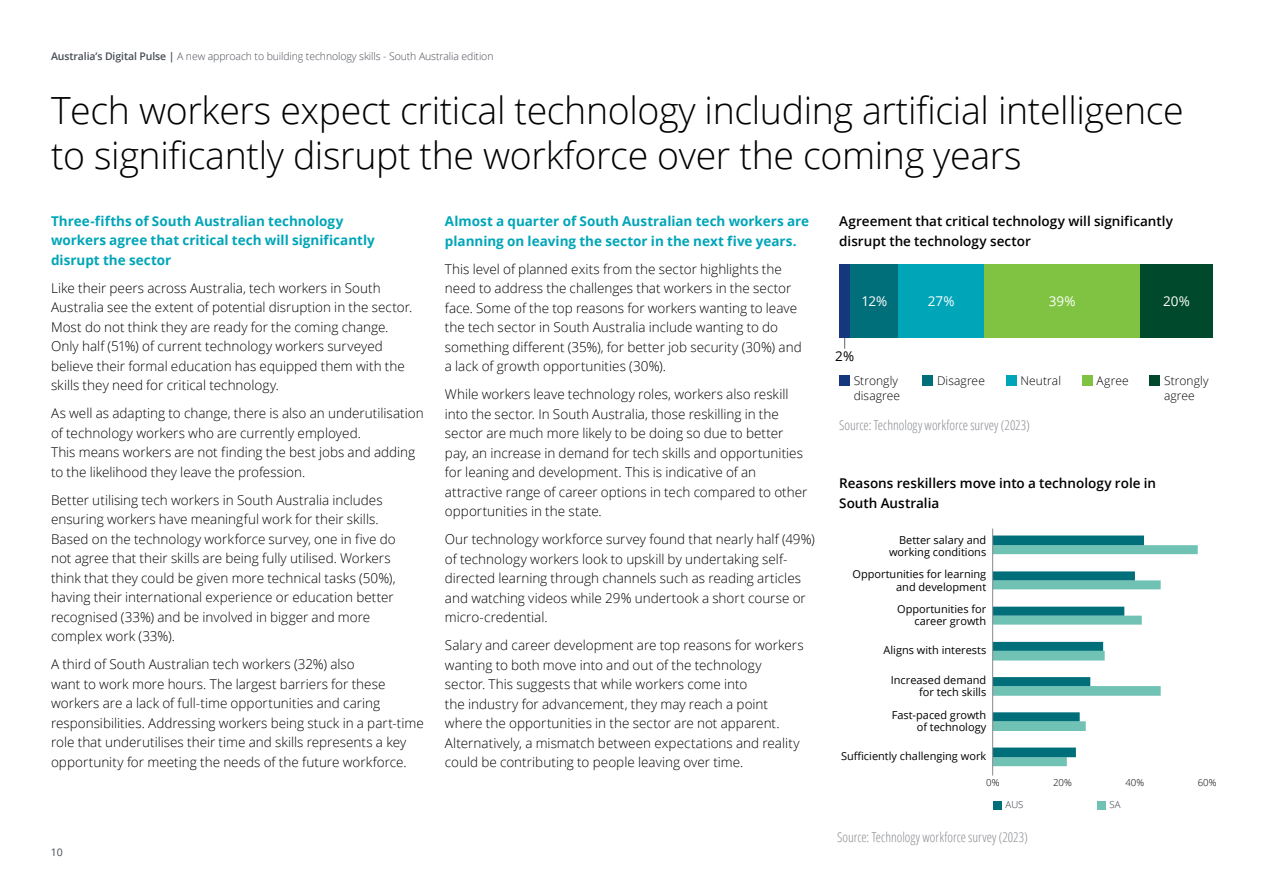
<style>
.page{position:relative;width:1263px;height:893px;background:#fff}
.page>*{position:absolute;margin:0;border:0;box-sizing:border-box;transform-origin:0 0}
.Story_heading_light__30_36pt{font:300 37.5px/45px "Open Sans";letter-spacing:-.01em;color:#000}
.Body_copy__8_5_12pt{font:300 13.5px/19.5px "Open Sans";color:#000}
.Subhead_A__8_5_12pt{font:700 13.5px/19.5px "Open Sans";color:#00a5b8}
.Subhead_B__8_5_12pt{font:600 13.5px/19.5px "Open Sans";color:#000}
.Subhead_B__8_5_12pt-2{font:300 condensed 13.5px "Open Sans";color:#878a8f}
.Body_copy__8_5_12pt-2{font:13.5px "Open Sans";letter-spacing:-.005em;color:#fff}
.Body_copy__8_5_12pt-3{font:13.5px "Open Sans";color:#000}
.Subhead_A__8_5_12pt-2{font:300 12px/15px "Open Sans";letter-spacing:.005em;color:#000}
.t1{font:10.95px/12.3px "Open Sans";color:#000;text-align:right}
.t2{font:300 10.5px "Open Sans";letter-spacing:-.01em;color:#474c55}
.t3{font:10.5px "Open Sans";color:#474c55}
.t4{font:300 9.6px "Open Sans";color:#000}
.t5{font:300 9.6px "Open Sans";color:#343741}
.s1{font-weight:600}
</style>
<div class="page">
<div style="left:993px;top:801px;width:9px;height:9px;background:#006f79"></div>
<div style="left:1097px;top:801px;width:9px;height:9px;background:#6fc2b4"></div>
<svg style="left:993px;top:545px;width:205px;height:221px"></svg>
<svg style="left:993px;top:535px;width:151px;height:222px"></svg>
<hr style="left:992px;top:528px;width:1px;height:247px;background:#878a8f">
<div style="left:839px;top:375px;width:10px;height:11px;background:#14377d"></div>
<div style="left:922px;top:375px;width:11px;height:11px;background:#006f79"></div>
<div style="left:1006px;top:375px;width:10px;height:11px;background:#00a5b8"></div>
<div style="left:1082px;top:375px;width:10px;height:11px;background:#80c342"></div>
<div style="left:1149px;top:375px;width:11px;height:11px;background:#00492c"></div>
<div style="left:839px;top:264px;width:11px;height:74px;background:#14377d"></div>
<div style="left:850px;top:264px;width:48px;height:74px;background:#006f79"></div>
<div style="left:898px;top:264px;width:86px;height:74px;background:#00a5b8"></div>
<div style="left:984px;top:264px;width:156px;height:74px;background:#80c342"></div>
<div style="left:1140px;top:264px;width:72px;height:74px;background:#00492c"></div>
<p class="t2" style="left:51px;top:49px;width:444px"><span class="s1">Australia’s Digital Pulse |</span> A new approach to building technology skills - South Australia edition</p>
<p class="Story_heading_light__30_36pt" style="left:51px;top:87px;width:1134px">Tech workers expect critical technology including artificial intelligence to significantly disrupt the workforce over the coming years</p>
<p class="Subhead_A__8_5_12pt" style="left:51px;top:211px;width:325px">Three-fifths of South Australian technology workers agree that critical tech will significantly disrupt the sector</p>
<p class="Body_copy__8_5_12pt" style="left:51px;top:278px;width:363px">Like their peers across Australia, tech workers in South Australia see the extent of potential disruption in the sector.<br>Most do not think they are ready for the coming change.<br>Only half (51%) of current technology workers surveyed believe their formal education has equipped them with the skills they need for critical technology.</p>
<p class="Body_copy__8_5_12pt" style="left:51px;top:403px;width:374px">As well as adapting to change, there is also an underutilisation of technology workers who are currently employed.<br>This means workers are not finding the best jobs and adding to the likelihood they leave the profession.</p>
<p class="Body_copy__8_5_12pt" style="left:51px;top:490px;width:346px">Better utilising tech workers in South Australia includes ensuring workers have meaningful work for their skills.<br>Based on the technology workforce survey, one in five do not agree that their skills are being fully utilised. Workers think that they could be given more technical tasks (50%), having their international experience or education better recognised (33%) and be involved in bigger and more complex work (33%).</p>
<p class="Body_copy__8_5_12pt" style="left:51px;top:654px;width:374px">A third of South Australian tech workers (32%) also<br>want to work more hours. The largest barriers for these workers are a lack of full-time opportunities and caring responsibilities. Addressing workers being stuck in a part-time role that underutilises their time and skills represents a key opportunity for meeting the needs of the future workforce.</p>
<p class="Subhead_A__8_5_12pt" style="left:445px;top:211px;width:366px">Almost a quarter of South Australian tech workers are planning on leaving the sector in the next five years.</p>
<p class="Body_copy__8_5_12pt" style="left:445px;top:259px;width:358px">This level of planned exits from the sector highlights the need to address the challenges that workers in the sector face. Some of the top reasons for workers wanting to leave the tech sector in South Australia include wanting to do something different (35%), for better job security (30%) and a lack of growth opportunities (30%).</p>
<p class="Body_copy__8_5_12pt" style="left:445px;top:384px;width:364px">While workers leave technology roles, workers also reskill into the sector. In South Australia, those reskilling in the sector are much more likely to be doing so due to better pay, an increase in demand for tech skills and opportunities for leaning and development. This is indicative of an attractive range of career options in tech compared to other opportunities in the state.</p>
<p class="Body_copy__8_5_12pt" style="left:445px;top:529px;width:371px">Our technology workforce survey found that nearly half (49%) of technology workers look to upskill by undertaking self&shy;directed learning through channels such as reading articles and watching videos while 29% undertook a short course or micro-credential.</p>
<p class="Body_copy__8_5_12pt" style="left:445px;top:635px;width:360px">Salary and career development are top reasons for workers wanting to both move into and out of the technology sector. This suggests that while workers come into<br>the industry for advancement, they may reach a point where the opportunities in the sector are not apparent.<br>Alternatively, a mismatch between expectations and reality could be contributing to people leaving over time.</p>
<p class="Subhead_B__8_5_12pt" style="left:839px;top:211px;width:335px">Agreement that critical technology will significantly disrupt the technology sector</p>
<p class="Body_copy__8_5_12pt-2" style="left:861px;top:292px;width:27px">12%</p>
<p class="Body_copy__8_5_12pt-2" style="left:928px;top:292px;width:28px">27%</p>
<p class="Body_copy__8_5_12pt-2" style="left:1049px;top:292px;width:28px">39%</p>
<p class="Body_copy__8_5_12pt-2" style="left:1163px;top:292px;width:28px">20%</p>
<p class="Body_copy__8_5_12pt-3" style="left:835px;top:347px;width:20px">2%</p>
<p class="Subhead_A__8_5_12pt-2" style="left:854px;top:372px;width:48px">Strongly disagree</p>
<p class="Subhead_A__8_5_12pt-2" style="left:937px;top:372px;width:49px">Disagree</p>
<p class="Subhead_A__8_5_12pt-2" style="left:1020px;top:372px;width:42px">Neutral</p>
<p class="Subhead_A__8_5_12pt-2" style="left:1097px;top:372px;width:33px">Agree</p>
<p class="Subhead_A__8_5_12pt-2" style="left:1164px;top:372px;width:46px">Strongly agree</p>
<p class="Subhead_B__8_5_12pt-2" style="left:839px;top:416px;width:192px">Source: Technology workforce survey (2023)</p>
<p class="Subhead_B__8_5_12pt" style="left:839px;top:473px;width:318px">Reasons reskillers move into a technology role in<br>South Australia</p>
<p class="t1" style="left:889px;top:533px;width:99px">Better salary and working conditions</p>
<p class="t1" style="left:853px;top:568px;width:135px">Opportunities for learning and development</p>
<p class="t1" style="left:897px;top:602px;width:90px">Opportunities for career growth</p>
<p class="t1" style="left:883px;top:644px;width:104px">Aligns with interests</p>
<p class="t1" style="left:891px;top:673px;width:97px">Increased demand for tech skills</p>
<p class="t1" style="left:892px;top:708px;width:96px">Fast-paced growth of technology</p>
<p class="t1" style="left:841px;top:749px;width:147px">Sufficiently challenging work</p>
<p class="t4" style="left:986px;top:776px;width:15px">0%</p>
<p class="t4" style="left:1053px;top:776px;width:20px">20%</p>
<p class="t4" style="left:1125px;top:776px;width:20px">40%</p>
<p class="t4" style="left:1198px;top:776px;width:20px">60%</p>
<p class="t5" style="left:1005px;top:798px;width:19px">AUS</p>
<p class="t5" style="left:1109px;top:798px;width:12px">SA</p>
<p class="t3" style="left:51px;top:845px;width:13px">10</p>
<p class="Subhead_B__8_5_12pt-2" style="left:837px;top:828px;width:192px">Source: Technology workforce survey (2023)</p>
</div>
